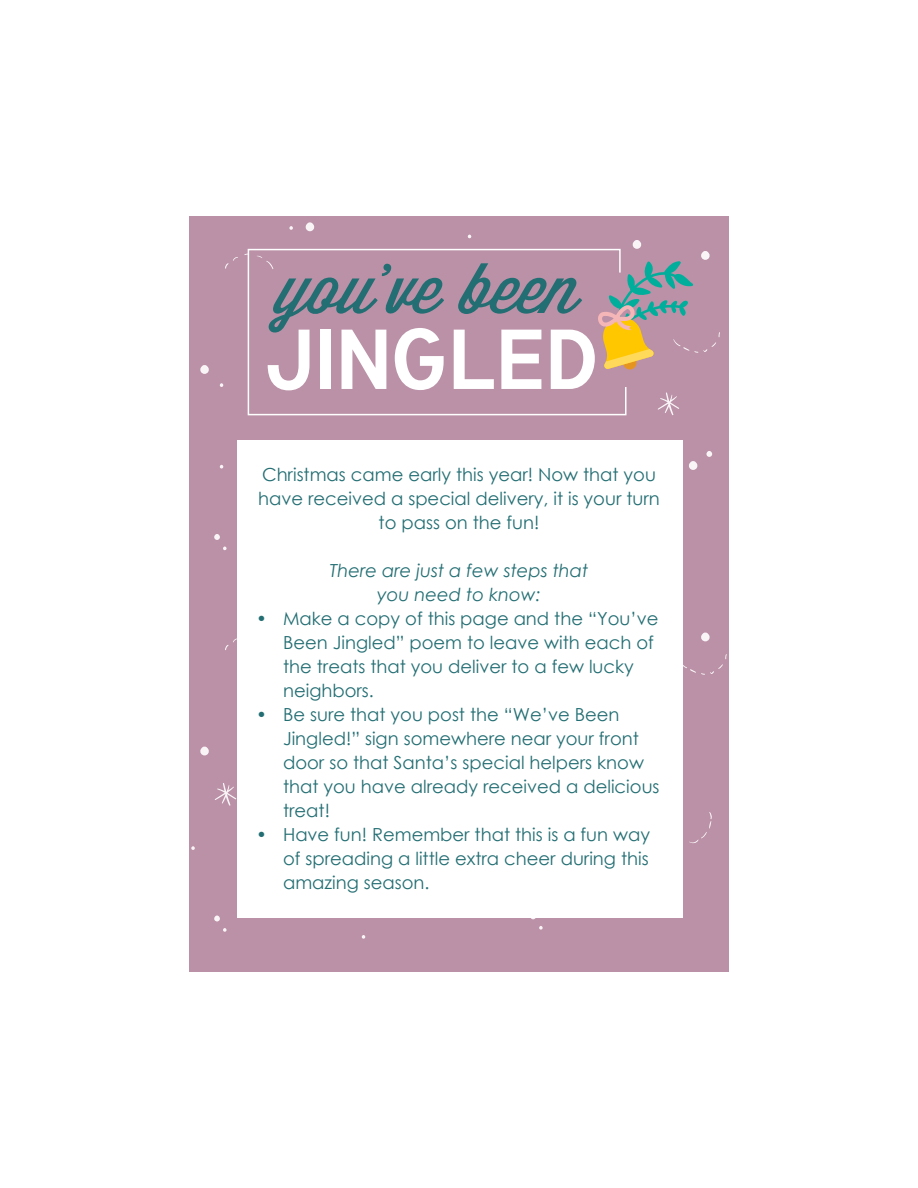
<style>
.page{position:relative;width:918px;height:1188px;background:#fff}
.page>*{position:absolute;margin:0;border:0;box-sizing:border-box;transform-origin:0 0}
.t1{font:700 83.55px "Tuffy";color:#fff}
.t2{font:69px "Wisdom Script";color:#236e73}
.t3{font:18px/24px "Century Gothic";color:#236e73}
.t4{font:italic 18px "Century Gothic";color:#236e73}
</style>
<div class="page">
<div style="left:189px;top:216px;width:540px;height:756px;background:#bb91a7"></div>
<svg style="left:247px;top:248px;width:380px;height:168px"></svg>
<svg style="left:658px;top:392px;width:21px;height:24px"></svg>
<svg style="left:219px;top:383px;width:5px;height:4px"></svg>
<svg style="left:273px;top:376px;width:5px;height:4px"></svg>
<svg style="left:219px;top:465px;width:5px;height:3px"></svg>
<svg style="left:289px;top:226px;width:4px;height:4px"></svg>
<svg style="left:689px;top:461px;width:9px;height:9px"></svg>
<svg style="left:200px;top:365px;width:9px;height:9px"></svg>
<svg style="left:305px;top:222px;width:10px;height:9px"></svg>
<svg style="left:706px;top:451px;width:6px;height:6px"></svg>
<svg style="left:223px;top:546px;width:4px;height:4px"></svg>
<svg style="left:214px;top:534px;width:6px;height:6px"></svg>
<svg style="left:598px;top:240px;width:122px;height:130px"></svg>
<svg style="left:225px;top:254px;width:48px;height:15px"></svg>
<svg style="left:214px;top:783px;width:23px;height:23px"></svg>
<svg style="left:361px;top:935px;width:5px;height:4px"></svg>
<svg style="left:191px;top:846px;width:4px;height:4px"></svg>
<svg style="left:200px;top:746px;width:9px;height:9px"></svg>
<svg style="left:701px;top:632px;width:9px;height:9px"></svg>
<svg style="left:223px;top:928px;width:4px;height:4px"></svg>
<svg style="left:214px;top:915px;width:6px;height:6px"></svg>
<svg style="left:539px;top:926px;width:4px;height:4px"></svg>
<svg style="left:683px;top:654px;width:44px;height:21px"></svg>
<svg style="left:225px;top:638px;width:12px;height:12px"></svg>
<svg style="left:689px;top:812px;width:23px;height:32px"></svg>
<div style="left:237px;top:441px;width:446px;height:477px;background:#fff"></div>
<p class="t2" style="left:278px;top:235px;width:303px">you’ve been</p>
<p class="t1" style="left:264px;top:293px;width:336px">JINGLED</p>
<p class="t3" style="left:258px;top:462px;width:403px;text-align:center">Christmas came early this year! Now that you have received a special delivery, it is your turn to pass on the fun!</p>
<p class="t4" style="left:330px;top:558px;width:260px">There are just a few steps that</p>
<p class="t4" style="left:377px;top:582px;width:165px">you need to know:</p>
<p class="t3" style="left:283px;top:606px;width:377px;text-indent:-27px">• Make a copy of this page and the “You’ve<br>Been Jingled” poem to leave with each of the treats that you deliver to a few lucky neighbors.</p>
<p class="t3" style="left:283px;top:702px;width:378px;text-indent:-27px">• Be sure that you post the “We’ve Been Jingled!” sign somewhere near your front door so that Santa’s special helpers know that you have already received a delicious treat!</p>
<p class="t3" style="left:283px;top:822px;width:369px;text-align:justify;text-indent:-27px">• Have fun! Remember that this is a fun way of spreading a little extra cheer during this amazing season.</p>
</div>
